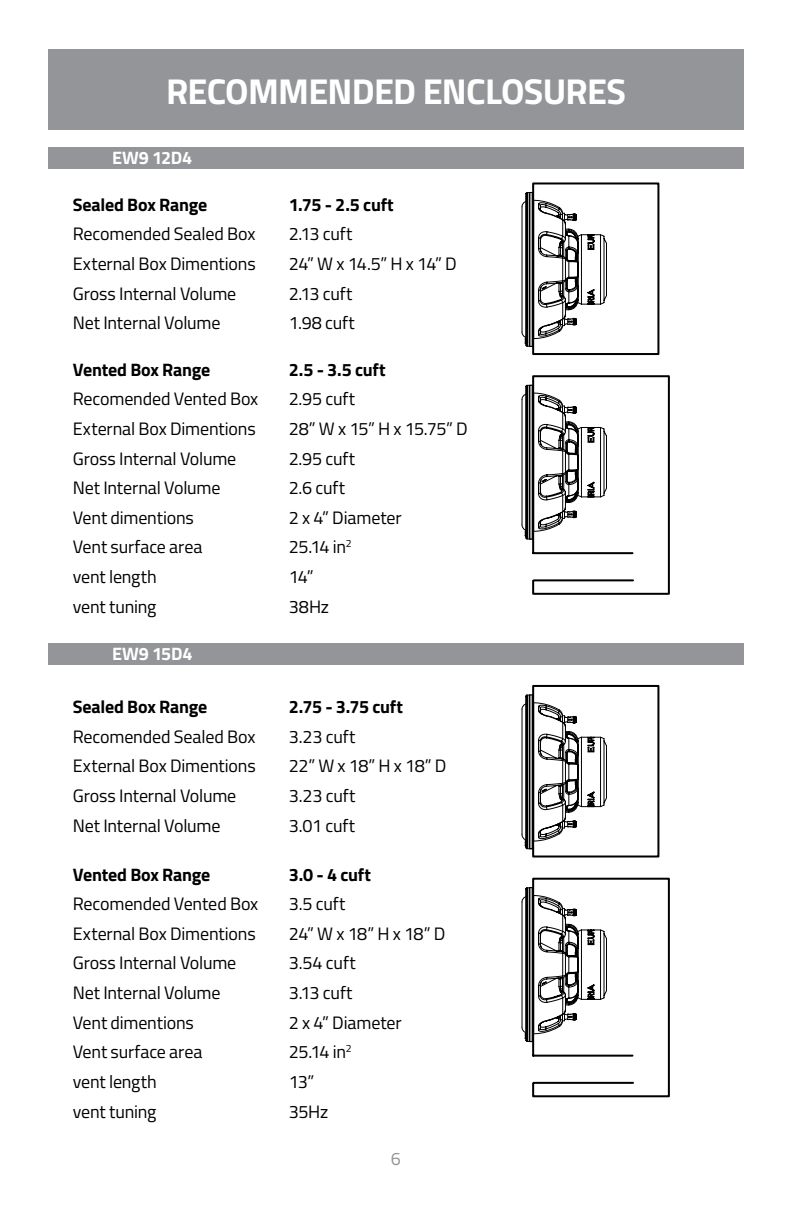
<style>
.page{position:relative;width:792px;height:1224px;background:#fff}
.page>*{position:absolute;margin:0;border:0;box-sizing:border-box;transform-origin:0 0}
.t1{font:700 36px "Titillium Web";letter-spacing:-.02em;color:#fff}
.t2{font:18px "Titillium Web";letter-spacing:-.01em;color:#000}
.t3{font:700 18px "Titillium Web";letter-spacing:-.01em;color:#000}
.t4{font:700 18px "Titillium Web";letter-spacing:-.01em;color:#fff}
.t5{font:18px "Titillium Web";color:#939598}
</style>
<div class="page">
<div style="left:48px;top:50px;width:696px;height:80px;background:#939598"></div>
<svg style="left:521px;top:191px;width:86px;height:156px"></svg>
<div style="left:532px;top:182px;width:127px;height:173px;border:2px solid #000"></div>
<svg style="left:521px;top:694px;width:86px;height:156px"></svg>
<div style="left:532px;top:685px;width:127px;height:173px;border:2px solid #000"></div>
<svg style="left:521px;top:375px;width:149px;height:220px"></svg>
<svg style="left:521px;top:877px;width:149px;height:221px"></svg>
<div style="left:48px;top:147px;width:696px;height:22px;background:#939598"></div>
<div style="left:48px;top:644px;width:696px;height:21px;background:#939598"></div>
<h1 class="t1" style="left:166px;top:64px;width:461px">RECOMMENDED ENCLOSURES</h1>
<p class="t4" style="left:112px;top:144px;width:82px">EW9 12D4</p>
<p class="t3" style="left:73px;top:191px;width:136px">Sealed Box Range</p>
<p class="t3" style="left:289px;top:191px;width:107px">1.75 - 2.5 cuft</p>
<p class="t2" style="left:73px;top:221px;width:184px">Recomended Sealed Box</p>
<p class="t2" style="left:289px;top:221px;width:65px">2.13 cuft</p>
<p class="t2" style="left:73px;top:251px;width:184px">External Box Dimentions</p>
<p class="t2" style="left:289px;top:251px;width:169px">24” W x 14.5” H x 14” D</p>
<p class="t2" style="left:73px;top:280px;width:165px">Gross Internal Volume</p>
<p class="t2" style="left:289px;top:280px;width:65px">2.13 cuft</p>
<p class="t2" style="left:73px;top:310px;width:149px">Net Internal Volume</p>
<p class="t2" style="left:289px;top:310px;width:68px">1.98 cuft</p>
<p class="t3" style="left:73px;top:356px;width:139px">Vented Box Range</p>
<p class="t3" style="left:289px;top:356px;width:98px">2.5 - 3.5 cuft</p>
<p class="t2" style="left:73px;top:386px;width:187px">Recomended Vented Box</p>
<p class="t2" style="left:289px;top:386px;width:68px">2.95 cuft</p>
<p class="t2" style="left:73px;top:415px;width:184px">External Box Dimentions</p>
<p class="t2" style="left:289px;top:415px;width:180px">28” W x 15” H x 15.75” D</p>
<p class="t2" style="left:73px;top:445px;width:165px">Gross Internal Volume</p>
<p class="t2" style="left:289px;top:445px;width:68px">2.95 cuft</p>
<p class="t2" style="left:73px;top:475px;width:149px">Net Internal Volume</p>
<p class="t2" style="left:289px;top:475px;width:58px">2.6 cuft</p>
<p class="t2" style="left:73px;top:504px;width:123px">Vent dimentions</p>
<p class="t2" style="left:289px;top:504px;width:114px">2 x 4” Diameter</p>
<p class="t2" style="left:73px;top:534px;width:131px">Vent surface area</p>
<p class="t2" style="left:289px;top:534px;width:64px">25.14 in<sup>2</sup></p>
<p class="t2" style="left:73px;top:564px;width:86px">vent length</p>
<p class="t2" style="left:289px;top:564px;width:26px">14”</p>
<p class="t2" style="left:73px;top:593px;width:85px">vent tuning</p>
<p class="t2" style="left:289px;top:593px;width:42px">38Hz</p>
<p class="t4" style="left:112px;top:640px;width:82px">EW9 15D4</p>
<p class="t3" style="left:73px;top:693px;width:136px">Sealed Box Range</p>
<p class="t3" style="left:289px;top:693px;width:116px">2.75 - 3.75 cuft</p>
<p class="t2" style="left:73px;top:723px;width:184px">Recomended Sealed Box</p>
<p class="t2" style="left:289px;top:723px;width:68px">3.23 cuft</p>
<p class="t2" style="left:73px;top:753px;width:184px">External Box Dimentions</p>
<p class="t2" style="left:289px;top:753px;width:159px">22” W x 18” H x 18” D</p>
<p class="t2" style="left:73px;top:783px;width:165px">Gross Internal Volume</p>
<p class="t2" style="left:289px;top:783px;width:68px">3.23 cuft</p>
<p class="t2" style="left:73px;top:812px;width:149px">Net Internal Volume</p>
<p class="t2" style="left:289px;top:812px;width:68px">3.01 cuft</p>
<p class="t3" style="left:73px;top:861px;width:139px">Vented Box Range</p>
<p class="t3" style="left:289px;top:861px;width:84px">3.0 - 4 cuft</p>
<p class="t2" style="left:73px;top:891px;width:187px">Recomended Vented Box</p>
<p class="t2" style="left:289px;top:891px;width:58px">3.5 cuft</p>
<p class="t2" style="left:73px;top:920px;width:184px">External Box Dimentions</p>
<p class="t2" style="left:289px;top:920px;width:158px">24” W x 18” H x 18” D</p>
<p class="t2" style="left:73px;top:950px;width:165px">Gross Internal Volume</p>
<p class="t2" style="left:289px;top:950px;width:68px">3.54 cuft</p>
<p class="t2" style="left:73px;top:980px;width:149px">Net Internal Volume</p>
<p class="t2" style="left:289px;top:980px;width:65px">3.13 cuft</p>
<p class="t2" style="left:73px;top:1009px;width:123px">Vent dimentions</p>
<p class="t2" style="left:289px;top:1009px;width:114px">2 x 4” Diameter</p>
<p class="t2" style="left:73px;top:1039px;width:131px">Vent surface area</p>
<p class="t2" style="left:289px;top:1039px;width:64px">25.14 in<sup>2</sup></p>
<p class="t2" style="left:73px;top:1068px;width:86px">vent length</p>
<p class="t2" style="left:289px;top:1068px;width:27px">13”</p>
<p class="t2" style="left:73px;top:1098px;width:85px">vent tuning</p>
<p class="t2" style="left:289px;top:1098px;width:41px">35Hz</p>
<p class="t5" style="left:391px;top:1146px;width:12px">6</p>
</div>
